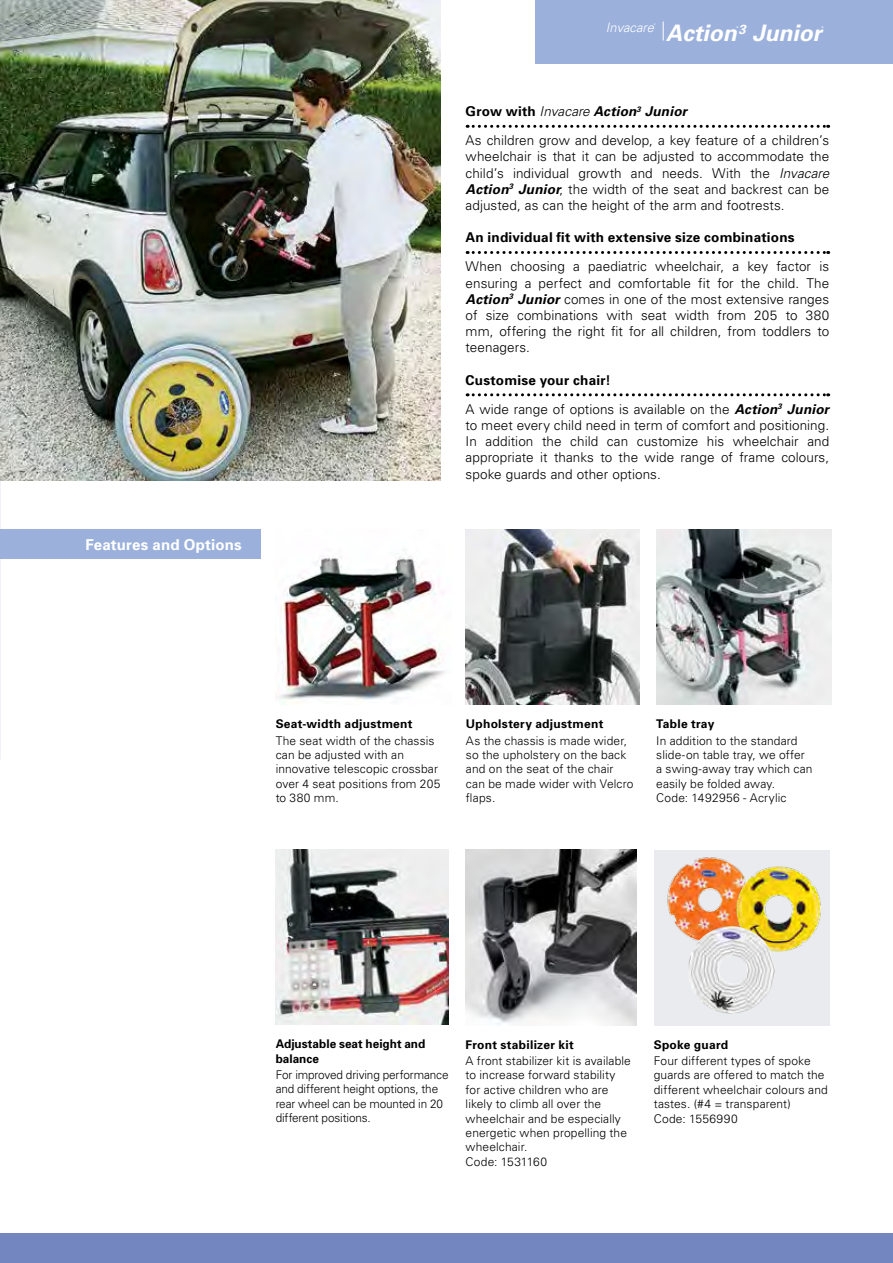
<style>
.page{position:relative;width:893px;height:1263px;background:#fff}
.page>*{position:absolute;margin:0;border:0;box-sizing:border-box;transform-origin:0 0}
.t1{font:italic 700 22.65px "Univers";color:#fff}
.t2{font:700 15px "Univers";letter-spacing:.015em;color:#fff}
.t3{font:300 13.5px/16.2px "Univers";letter-spacing:.005em;color:#000;text-align:justify}
.t4{font:700 13.5px "Univers";letter-spacing:.015em;color:#000}
.t5{font:italic 300 12.9px "Univers";color:#fff}
.t6{font:300 12px/14.4px "Univers";letter-spacing:.01em;color:#000}
.t7{font:300 12px/14.4px "Univers";letter-spacing:-.01em;color:#000}
.t8{font:700 12px "Univers";letter-spacing:.02em;color:#000}
.t9{font:700 12px/14.4px "Univers";color:#000}
.t10{font:italic 700 2.25px "Univers";color:#fff}
.t11{font:italic 300 2.25px "Univers";color:#fff}
.s1{font-weight:700}
.s2{font-style:italic}
.s3{font-weight:700;font-style:italic}
</style>
<div class="page">
<div style="left:0;top:1233px;width:893px;height:30px;background:#7486bf"></div>
<img style="left:466px;top:850px;width:170px;height:175px">
<img style="left:0;top:0;width:440px;height:481px">
<img style="left:279px;top:550px;width:167px;height:154px">
<img style="left:466px;top:529px;width:173px;height:176px">
<img style="left:656px;top:529px;width:176px;height:176px">
<div style="left:0;top:529px;width:261px;height:30px;background:#9bb1dc"></div>
<svg style="left:467px;top:125px;width:362px;height:3px"></svg>
<svg style="left:467px;top:251px;width:362px;height:3px"></svg>
<svg style="left:467px;top:393px;width:362px;height:3px"></svg>
<div style="left:654px;top:850px;width:175px;height:175px;background:#e9ebee"></div>
<img style="left:667px;top:857px;width:55px;height:80px">
<img style="left:722px;top:851px;width:108px;height:116px">
<img style="left:688px;top:926px;width:87px;height:88px">
<img style="left:276px;top:849px;width:173px;height:176px">
<div style="left:536px;top:0;width:357px;height:64px;background:#9bb1dc"></div>
<svg style="left:663px;top:22px;width:1px;height:19px"></svg>
<p class="t2" style="left:85px;top:535px;width:158px">Features and Options</p>
<p class="t5" style="left:606px;top:19px;width:49px">Invacare</p>
<p class="t11" style="left:654px;top:23px;width:3px">®</p>
<h1 class="t1" style="left:666px;top:19px;width:157px">Action<sup>3</sup> Junior</h1>
<p class="t10" style="left:737px;top:25px;width:3px">®</p>
<p class="t10" style="left:821px;top:25px;width:3px">®</p>
<p class="t3" style="left:466px;top:97px;width:365px;line-height:29px"><span class="s1">Grow with</span> <span class="s2">Invacare</span> <span class="s3">Action</span><sup>3</sup> <span class="s3">Junior<br></span>As children grow and develop, a key feature of a children’s</p>
<p class="t3" style="left:466px;top:148px;width:365px">wheelchair is that it can be adjusted to accommodate the child’s individual growth and needs. With the <span class="s2">Invacare </span><span class="s3">Action</span><sup>3</sup> <span class="s3">Junior</span>, the width of the seat and backrest can be adjusted, as can the height of the arm and footrests.</p>
<p class="t4" style="left:466px;top:229px;width:330px">An individual fit with extensive size combinations</p>
<p class="t3" style="left:466px;top:258px;width:365px">When choosing a paediatric wheelchair, a key factor is ensuring a perfect and comfortable fit for the child. The <span class="s3">Action</span><sup>3</sup> <span class="s3">Junior</span> comes in one of the most extensive ranges of size combinations with seat width from 205 to 380 mm, offering the right fit for all children, from toddlers to teenagers.</p>
<p class="t3" style="left:466px;top:365px;width:365px;line-height:29px"><span class="s1">Customise your chair!<br></span>A wide range of options is available on the <span class="s3">Action</span><sup>3</sup> <span class="s3">Junior</span></p>
<p class="t3" style="left:466px;top:417px;width:365px">to meet every child need in term of comfort and positioning.<br>In addition the child can customize his wheelchair and appropriate it thanks to the wide range of frame colours, spoke guards and other options.</p>
<p class="t8" style="left:276px;top:716px;width:138px">Seat-width adjustment</p>
<p class="t6" style="left:276px;top:733px;width:166px">The seat width of the chassis can be adjusted with an innovative telescopic crossbar over 4 seat positions from 205 to 380 mm.</p>
<p class="t8" style="left:466px;top:716px;width:139px">Upholstery adjustment</p>
<p class="t6" style="left:466px;top:733px;width:169px">As the chassis is made wider, so the upholstery on the back and on the seat of the chair can be made wider with Velcro flaps.</p>
<p class="t8" style="left:656px;top:716px;width:60px">Table tray</p>
<p class="t6" style="left:656px;top:733px;width:158px">In addition to the standard slide-on table tray, we offer a swing-away tray which can easily be folded away.<br>Code: 1492956 - Acrylic</p>
<p class="t9" style="left:276px;top:1036px;width:151px">Adjustable seat height and balance</p>
<p class="t7" style="left:276px;top:1067px;width:174px">For improved driving performance and different height options, the rear wheel can be mounted in 20 different positions.</p>
<p class="t8" style="left:466px;top:1036px;width:110px">Front stabilizer kit</p>
<p class="t6" style="left:466px;top:1053px;width:167px">A front stabilizer kit is available to increase forward stability for active children who are likely to climb all over the wheelchair and be especially energetic when propelling the wheelchair.<br>Code: 1531160</p>
<p class="t8" style="left:654px;top:1036px;width:76px">Spoke guard</p>
<p class="t6" style="left:654px;top:1053px;width:176px">Four different types of spoke guards are offered to match the different wheelchair colours and tastes. (#4 = transparent)<br>Code: 1556990</p>
</div>
